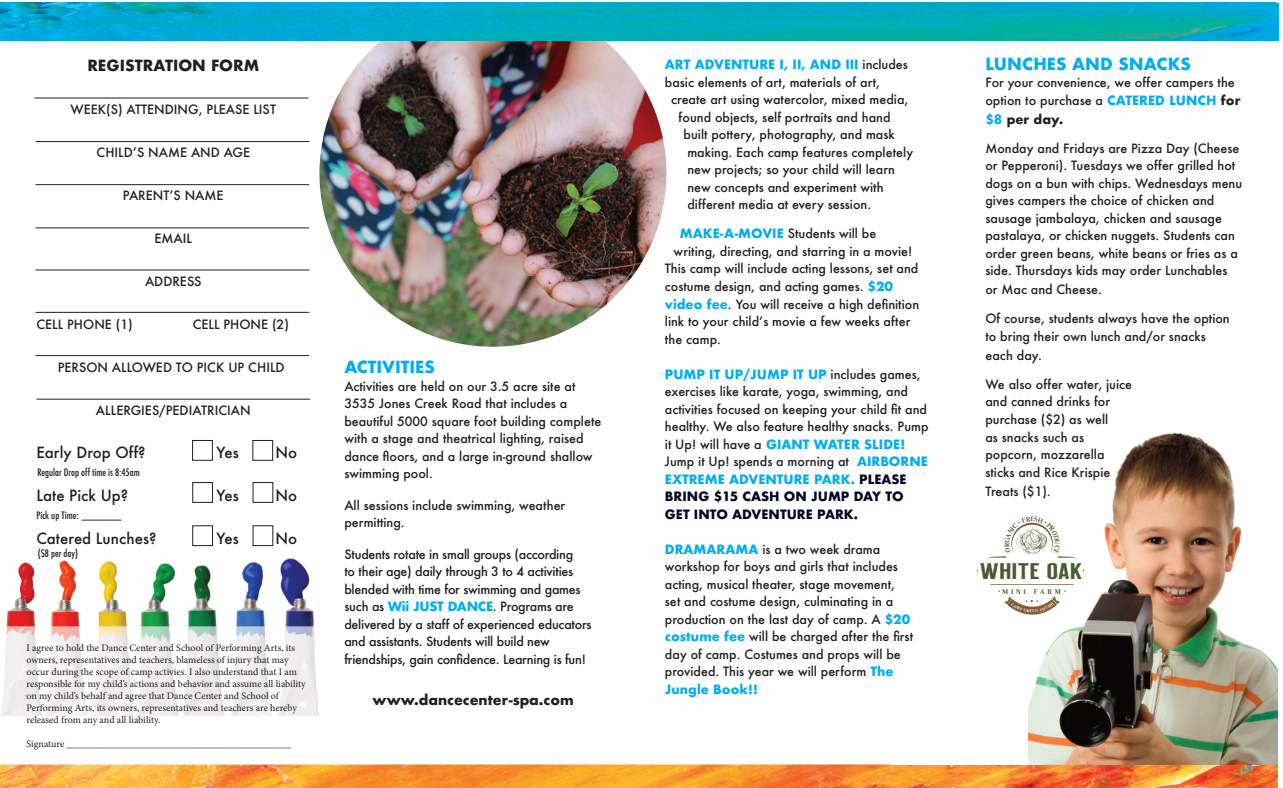
<style>
.page{position:relative;width:1283px;height:788px;background:#fff}
.page>*{position:absolute;margin:0;border:0;box-sizing:border-box;transform-origin:0 0}
.t1{font:22.62px "Milkstore 02 Rough";color:#4c5a30;scale:1.48 1}
.t2{font:700 16.25px "Futura";color:#00aeef}
.t3{font:500 15px "Futura";color:#231f20}
.t4{font:700 15px "Futura";color:#231f20}
.t5{font:700 13.75px "Futura";color:#231f20}
.t6{font:500 12.5px/17.5px "Futura";color:#231f20}
.t7{font:500 12.5px/17.5px "Futura";letter-spacing:-.02em;color:#231f20}
.t8{font:700 12.5px "Futura";color:#00aeef}
.t9{font:700 12.5px "Futura";color:#231f20}
.t10{font:10px/12px "Minion Pro";letter-spacing:-.005em;color:#231f20}
.t11{font:500 condensed 10px "Futura";color:#231f20}
.t12{font:6.88px "Milkstore 05 Clean";letter-spacing:.4em;color:#4c5a30}
.s1{font-weight:700;color:#00aeef}
.s2{font-weight:500;color:#231f20}
.s3{font-weight:700;color:#000424}
.s4{font-weight:700}
.s5{color:#00aeef}
</style>
<div class="page">
<img style="left:0;top:432px;width:1277px;height:356px">
<div style="left:0;top:263px;width:322px;height:452px;background:#fff"></div>
<img style="left:6px;top:558px;width:308px;height:68px">
<hr style="left:36px;top:141px;width:273px;height:1px;background:#231f20">
<hr style="left:35px;top:98px;width:273px;height:1px;background:#231f20">
<hr style="left:36px;top:270px;width:273px;height:1px;background:#231f20">
<hr style="left:36px;top:399px;width:274px;height:1px;background:#231f20">
<hr style="left:36px;top:184px;width:273px;height:1px;background:#231f20">
<hr style="left:36px;top:312px;width:273px;height:1px;background:#231f20">
<hr style="left:36px;top:227px;width:273px;height:1px;background:#231f20">
<hr style="left:36px;top:355px;width:273px;height:1px;background:#231f20">
<div style="left:192px;top:440px;width:21px;height:20px;border:1px solid #231f20"></div>
<div style="left:192px;top:482px;width:21px;height:20px;border:1px solid #231f20"></div>
<div style="left:192px;top:525px;width:21px;height:21px;border:1px solid #231f20"></div>
<div style="left:252px;top:440px;width:21px;height:20px;border:1px solid #231f20"></div>
<svg style="left:0;top:626px;width:326px;height:112px"></svg>
<img style="left:319px;top:40px;width:347px;height:307px">
<img style="left:0;top:2px;width:1278px;height:38px">
<svg style="left:989px;top:516px;width:85px;height:41px"></svg>
<svg style="left:990px;top:584px;width:83px;height:30px"></svg>
<p class="t4" style="left:87px;top:54px;width:173px">REGISTRATION FORM</p>
<p class="t6" style="left:70px;top:100px;width:207px">WEEK(S) ATTENDING, PLEASE LIST</p>
<p class="t6" style="left:96px;top:143px;width:155px">CHILD’S NAME AND AGE</p>
<p class="t6" style="left:123px;top:186px;width:102px">PARENT’S NAME</p>
<p class="t6" style="left:154px;top:229px;width:39px">EMAIL</p>
<p class="t6" style="left:145px;top:272px;width:58px">ADDRESS</p>
<p class="t6" style="left:36px;top:315px;width:98px">CELL PHONE (1)</p>
<p class="t6" style="left:193px;top:315px;width:98px">CELL PHONE (2)</p>
<p class="t6" style="left:58px;top:358px;width:228px">PERSON ALLOWED TO PICK UP CHILD</p>
<p class="t6" style="left:96px;top:401px;width:156px">ALLERGIES/PEDIATRICIAN</p>
<p class="t3" style="left:36px;top:442px;width:111px">Early Drop Off?</p>
<p class="t3" style="left:216px;top:442px;width:24px">Yes</p>
<p class="t3" style="left:275px;top:442px;width:23px">No</p>
<p class="t3" style="left:36px;top:485px;width:93px">Late Pick Up?</p>
<p class="t3" style="left:216px;top:485px;width:24px">Yes</p>
<p class="t3" style="left:275px;top:485px;width:23px">No</p>
<p class="t3" style="left:36px;top:528px;width:122px">Catered Lunches?</p>
<p class="t3" style="left:216px;top:528px;width:24px">Yes</p>
<p class="t3" style="left:275px;top:528px;width:23px">No</p>
<p class="t11" style="left:37px;top:465px;width:104px">Regular Drop off time is 8:45am</p>
<p class="t11" style="left:37px;top:508px;width:86px">Pick up Time: _______</p>
<p class="t11" style="left:38px;top:546px;width:42px">($8 per day)</p>
<p class="t10" style="left:27px;top:641px;width:281px">I agree to hold the Dance Center and School of Performing Arts, its owners, representatives and teachers, blameless of injury that may occur during the scope of camp activies. I also understand that I am responsible for my child’s actions and behavior and assume all liability on my child’s behalf and agree that Dance Center and School of Performing Arts, its owners, representatives and teachers are hereby released from any and all liability.</p>
<p class="t10" style="left:27px;top:737px;width:266px">Signature _____________________________________________</p>
<p class="t2" style="left:344px;top:355px;width:92px">ACTIVITIES</p>
<p class="t6" style="left:344px;top:377px;width:258px">Activities are held on our 3.5 acre site at 3535 Jones Creek Road that includes a beautiful 5000 square foot building complete with a stage and theatrical lighting, raised dance floors, and a large in-ground shallow swimming pool.</p>
<p class="t6" style="left:344px;top:496px;width:222px">All sessions include swimming, weather permitting.</p>
<p class="t7" style="left:344px;top:545px;width:249px">Students rotate in small groups (according<br>to their age) daily through 3 to 4 activities blended with time for swimming and games such as <span class="s1">Wii JUST DANCE</span>. Programs are delivered by a staff of experienced educators and assistants. Students will build new friendships, gain confidence. Learning is fun!</p>
<p class="t5" style="left:372px;top:690px;width:202px">www.dancecenter-spa.com</p>
<p class="t8" style="left:665px;top:56px;width:244px">ART ADVENTURE I, II, AND III <span class="s2">includes</span></p>
<p class="t6" style="left:665px;top:73px;width:217px">basic elements of art, materials of art,</p>
<p class="t6" style="left:671px;top:91px;width:239px">create art using watercolor, mixed media,</p>
<p class="t6" style="left:678px;top:108px;width:213px">found objects, self portraits and hand</p>
<p class="t6" style="left:683px;top:126px;width:212px">built pottery, photography, and mask</p>
<p class="t6" style="left:687px;top:143px;width:227px">making. Each camp features completely</p>
<p class="t6" style="left:687px;top:161px;width:209px">new projects; so your child will learn</p>
<p class="t6" style="left:687px;top:178px;width:198px">new concepts and experiment with</p>
<p class="t6" style="left:687px;top:196px;width:185px">different media at every session.</p>
<p class="t6" style="left:680px;top:225px;width:198px"><span class="s1">MAKE-A-MOVIE</span> Students will be</p>
<p class="t6" style="left:665px;top:242px;width:256px;text-indent:9px">writing, directing, and starring in a movie!<br>This camp will include acting lessons, set and costume design, and acting games. <span class="s1">$20 video fee</span>. You will receive a high definition link to your child’s movie a few weeks after the camp.</p>
<p class="t6" style="left:665px;top:365px;width:265px"><span class="s1">PUMP IT UP/JUMP IT UP</span> includes games, exercises like karate, yoga, swimming, and activities focused on keeping your child fit and healthy. We also feature healthy snacks. Pump it Up! will have a <span class="s1">GIANT WATER SLIDE!<br></span>Jump it Up! spends a morning at <span class="s1">AIRBORNE EXTREME ADVENTURE PARK.</span> <span class="s3">PLEASE BRING $15 CASH ON JUMP DAY TO GET INTO ADVENTURE PARK.</span></p>
<p class="t6" style="left:665px;top:540px;width:250px"><span class="s1">DRAMARAMA</span> is a two week drama workshop for boys and girls that includes acting, musical theater, stage movement, set and costume design, culminating in a production on the last day of camp. A <span class="s1">$20 costume fee</span> will be charged after the first day of camp. Costumes and props will be provided. This year we will perform <span class="s1">The Jungle Book!!</span></p>
<p class="t2" style="left:985px;top:52px;width:207px">LUNCHES AND SNACKS</p>
<p class="t6" style="left:985px;top:74px;width:257px">For your convenience, we offer campers the option to purchase a <span class="s1">CATERED LUNCH</span> <span class="s4">for</span></p>
<p class="t9" style="left:985px;top:110px;width:79px"><span class="s5">$8</span> per day.</p>
<p class="t6" style="left:985px;top:139px;width:258px">Monday and Fridays are Pizza Day (Cheese or Pepperoni). Tuesdays we offer grilled hot dogs on a bun with chips. Wednesdays menu gives campers the choice of chicken and sausage jambalaya, chicken and sausage pastalaya, or chicken nuggets. Students can order green beans, white beans or fries as a side. Thursdays kids may order Lunchables</p>
<p class="t6" style="left:985px;top:281px;width:118px">or Mac and Cheese.</p>
<p class="t6" style="left:985px;top:310px;width:246px">Of course, students always have the option</p>
<p class="t6" style="left:985px;top:327px;width:222px">to bring their own lunch and/or snacks</p>
<p class="t6" style="left:985px;top:346px;width:58px">each day.</p>
<p class="t6" style="left:985px;top:375px;width:148px">We also offer water, juice</p>
<p class="t6" style="left:985px;top:393px;width:126px">and canned drinks for</p>
<p class="t6" style="left:985px;top:410px;width:124px">purchase ($2) as well</p>
<p class="t6" style="left:985px;top:428px;width:100px">as snacks such as</p>
<p class="t6" style="left:985px;top:445px;width:121px">popcorn, mozzarella</p>
<p class="t6" style="left:985px;top:463px;width:126px">sticks and Rice Krispie</p>
<p class="t6" style="left:985px;top:482px;width:67px">Treats ($1).</p>
<p class="t1" style="left:979px;top:558px;width:71px">WHITE OAK</p>
<p class="t12" style="left:1002px;top:587px;width:60px">MINI FARM</p>
</div>
